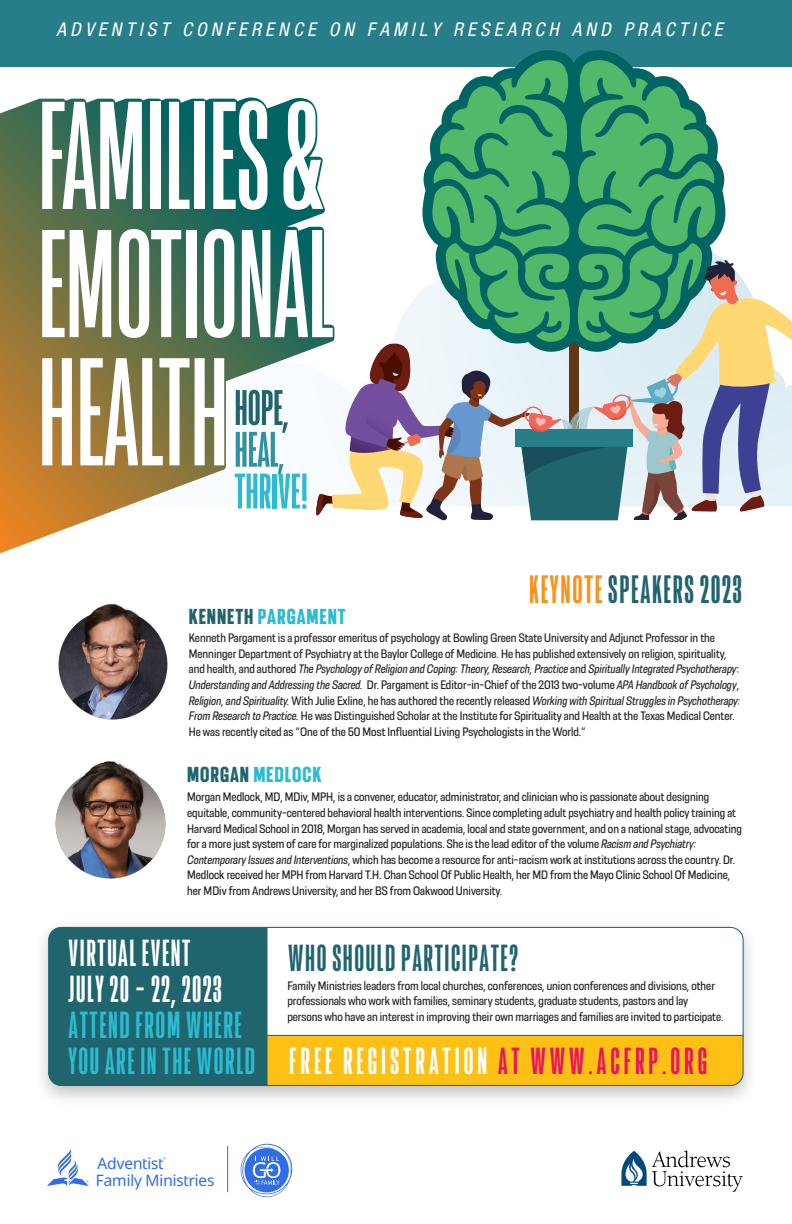
<style>
.page{position:relative;width:792px;height:1224px;background:#fff}
.page>*{position:absolute;margin:0;border:0;box-sizing:border-box;transform-origin:0 0}
.t1{font:163.1px/128.2px "Resolve Bold Cm";color:#fff;text-align:justify}
.t2{font:53.1px "Resolve Extrabold Cm";color:#2cbbd1}
.t3{font:53.1px "Resolve Extrabold Cm";color:#20646e}
.t4{font:53.1px "Resolve Extrabold Cm";color:#2f91a1}
.t5{font:42.1px "Resolve Extrabold Cm";letter-spacing:.04em;color:#20646e}
.t6{font:40.1px "Resolve Extrabold Cm";letter-spacing:.1em;color:#fff}
.t7{font:40.1px/36px "Resolve Extrabold Cm";letter-spacing:.04em;color:#2cbbd1}
.t8{font:40.1px/36px "Resolve Extrabold Cm";letter-spacing:.04em;color:#fff}
.t9{font:40.1px "Resolve Extrabold Cm";letter-spacing:.04em;color:#20646e}
.t10{font:900 condensed 23px "Resolve";letter-spacing:.04em;color:#2cbbd1}
.t11{font:italic condensed 19px "Helvetica Neue LT Pro";letter-spacing:.22em;color:#fff}
.t12{font:15.7px/16.9px "Advent Sans Logo";color:#316de7}
.t13{font:13px/15.6px "Resolve Regular Nrw";color:#231f20;scale:.95 1}
.t14{font:13px/15.6px "Resolve Regular Nrw Ita";color:#231f20;text-align:justify;scale:.95 1}
.s1{color:#f6921e}
.s2{color:#20646e}
.s3{font-family:"Resolve Regular Nrw"}
.s4{font-family:"Resolve Regular Nrw Ita"}
.s5{color:#ea145f}
</style>
<div class="page">
<svg style="left:243px;top:239px;width:72px;height:136px;background:#35766a"></svg>
<div style="left:0;top:0;width:792px;height:67px;background:#277e89"></div>
<svg style="left:523px;top:50px;width:102px;height:10px"></svg>
<svg style="left:0;top:99px;width:243px;height:454px;background:#777f56"></svg>
<svg style="left:315px;top:60px;width:477px;height:461px"></svg>
<svg style="left:240px;top:1144px;width:53px;height:53px"></svg>
<svg style="left:47px;top:1149px;width:42px;height:37px"></svg>
<hr style="left:227px;top:1146px;width:1px;height:46px;background:#316de7">
<svg style="left:621px;top:1151px;width:122px;height:41px"></svg>
<img style="left:55px;top:761px;width:111px;height:118px">
<img style="left:58px;top:603px;width:110px;height:117px">
<div style="left:228px;top:1035px;width:515px;height:50px;background:#fdc014"></div>
<div style="left:49px;top:927px;width:218px;height:158px;background:#20646e"></div>
<div style="left:48px;top:927px;width:696px;height:159px;border:1px solid #20646e;border-radius:13px"></div>
<hr style="left:267px;top:1035px;width:476px;height:1px;background:#20646e">
<h3 class="t11" style="left:57px;top:19px;width:668px">ADVENTIST CONFERENCE ON FAMILY RESEARCH AND PRACTICE</h3>
<h1 class="t1" style="left:38px;top:93px;width:297px">FAMILIES &amp; EMOTIONAL HEALTH</h1>
<h2 class="t3" style="left:235px;top:380px;width:56px">HOPE,</h2>
<h2 class="t4" style="left:235px;top:422px;width:51px">HEAL,</h2>
<h2 class="t2" style="left:235px;top:464px;width:75px">THRIVE!</h2>
<h3 class="t5" style="left:529px;top:567px;width:214px"><span class="s1">KEYNOTE</span>SPEAKERS 2023</h3>
<h3 class="t10" style="left:189px;top:604px;width:158px"><span class="s2">KENNETH</span> PARGAMENT</h3>
<p class="t13" style="left:189px;top:630px;width:567px">Kenneth Pargament is a professor emeritus of psychology at Bowling Green State University and Adjunct Professor in the<br>Menninger Department of Psychiatry at the Baylor College of Medicine. He has published extensively on religion, spirituality,</p>
<p class="t14" style="left:189px;top:661px;width:582px"><span class="s3">and health, and authored</span> The Psychology of Religion and Coping: Theory, Research, Practice <span class="s3">and</span> Spiritually Integrated Psychotherapy<span class="s3">:<br></span>Understanding and Addressing the Sacred. <span class="s3">Dr. Pargament is Editor-in-Chief of the 2013 two-volume</span> APA Handbook of Psychology<span class="s3">, </span>Religion, and Spirituality. <span class="s3">With Julie Exline, he has authored the recently released</span> Working with Spiritual Struggles in Psychotherapy:</p>
<p class="t13" style="left:189px;top:708px;width:576px"><span class="s4">From Research to Practice.</span> He was Distinguished Scholar at the Institute for Spirituality and Health at the Texas Medical Center.<br>He was recently cited as “One of the 50 Most Influential Living Psychologists in the World.”</p>
<h3 class="t10" style="left:187px;top:762px;width:136px"><span class="s2">MORGAN</span> MEDLOCK</h3>
<p class="t13" style="left:187px;top:789px;width:586px">Morgan Medlock, MD, MDiv, MPH, is a convener, educator, administrator, and clinician who is passionate about designing equitable, community-centered behavioral health interventions. Since completing adult psychiatry and health policy training at Harvard Medical School in 2018, Morgan has served in academia, local and state government, and on a national stage, advocating for a more just system of care for marginalized populations. She is the lead editor of the volume <span class="s4">Racism and Psychiatry:<br>Contemporary Issues and Interventions</span>, which has become a resource for anti-racism work at institutions across the country. Dr.<br>Medlock received her MPH from Harvard T.H. Chan School Of Public Health, her MD from the Mayo Clinic School Of Medicine, her MDiv from Andrews University, and her BS from Oakwood University.</p>
<h3 class="t8" style="left:69px;top:935px;width:155px">VIRTUAL EVENT<br>JULY 20 - 22, 2023</h3>
<h3 class="t7" style="left:69px;top:1007px;width:188px">ATTEND FROM WHERE<br>YOU ARE IN THE WORLD</h3>
<p class="t12" style="left:96px;top:1155px;width:120px">Adventist®<br>Family Ministries</p>
<h3 class="t9" style="left:288px;top:937px;width:231px">WHO SHOULD PARTICIPATE?</h3>
<p class="t13" style="left:287px;top:978px;width:461px">Family Ministries leaders from local churches, conferences, union conferences and divisions, other professionals who work with families, seminary students, graduate students, pastors and lay persons who have an interest in improving their own marriages and families are invited to participate.</p>
<h3 class="t6" style="left:289px;top:1040px;width:419px">FREE REGISTRATION <span class="s5">AT WWW.ACFRP.ORG</span></h3>
</div>
